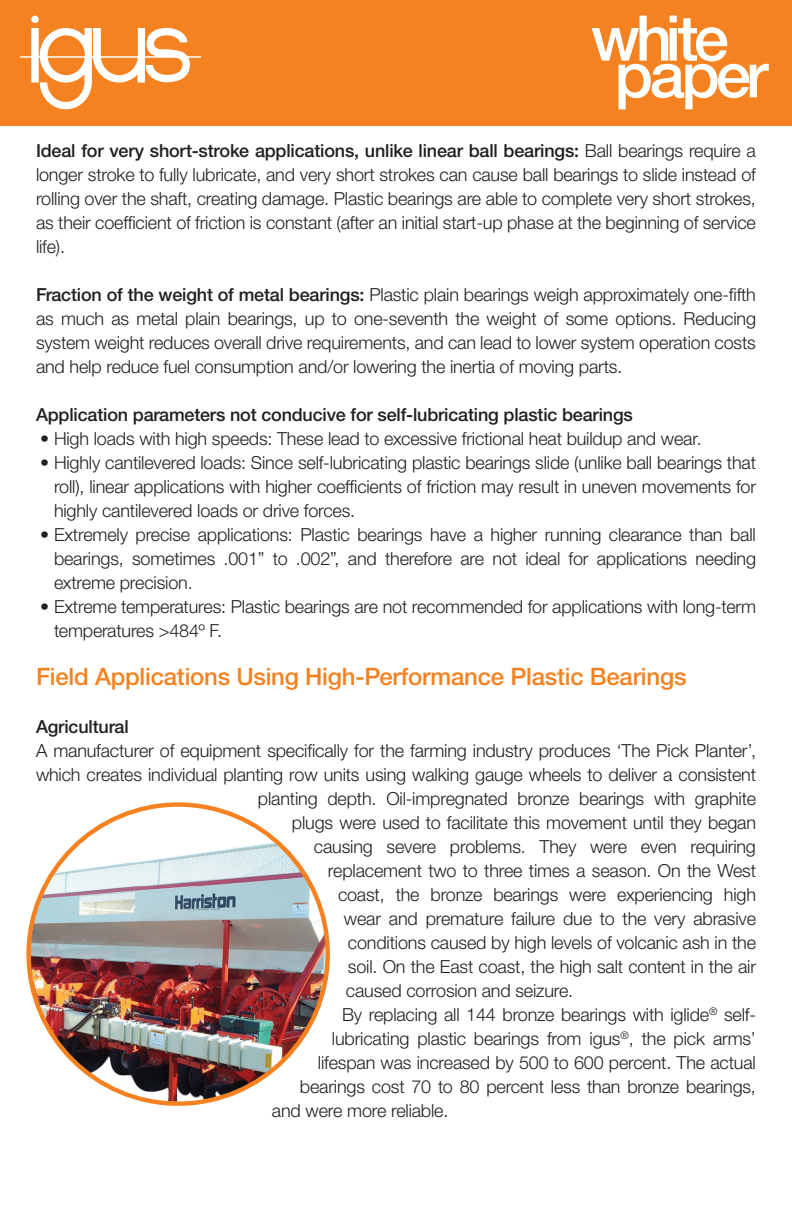
<style>
.page{position:relative;width:792px;height:1224px;background:#fff}
.page>*{position:absolute;margin:0;border:0;box-sizing:border-box;transform-origin:0 0}
.t1{font:500 24px "Helvetica Neue LTW1 G";letter-spacing:-.01em;color:#f58220}
.t2{font:300 18px/24px "Helvetica Neue LTW1 G";letter-spacing:-.01em;color:#231f20;text-align:justify}
.t3{font:500 18px "Helvetica Neue LTW1 G";letter-spacing:-.01em;color:#231f20}
.s1{font-weight:500}
</style>
<div class="page">
<div style="left:0;top:0;width:792px;height:125px;background:#f58220"></div>
<div style="left:31px;top:16px;width:8px;height:7px;background:#fff;border-radius:50%"></div>
<svg style="left:20px;top:28px;width:181px;height:81px"></svg>
<svg style="left:592px;top:16px;width:177px;height:93px"></svg>
<img style="left:31px;top:815px;width:297px;height:287px">
<p class="t2" style="left:36px;top:138px;width:721px"><span class="s1">Ideal for very short-stroke applications, unlike linear ball bearings:</span> Ball bearings require a longer stroke to fully lubricate, and very short strokes can cause ball bearings to slide instead of rolling over the shaft, creating damage. Plastic bearings are able to complete very short strokes, as their coefficient of friction is constant (after an initial start-up phase at the beginning of service life).</p>
<p class="t2" style="left:36px;top:282px;width:722px"><span class="s1">Fraction of the weight of metal bearings:</span> Plastic plain bearings weigh approximately one-fifth as much as metal plain bearings, up to one-seventh the weight of some options. Reducing system weight reduces overall drive requirements, and can lead to lower system operation costs and help reduce fuel consumption and/or lowering the inertia of moving parts.</p>
<p class="t3" style="left:36px;top:404px;width:598px">Application parameters not conducive for self-lubricating plastic bearings</p>
<p class="t2" style="left:40px;top:426px;width:663px">• High loads with high speeds: These lead to excessive frictional heat buildup and wear.</p>
<p class="t2" style="left:54px;top:450px;width:704px;text-indent:-14px">• Highly cantilevered loads: Since self-lubricating plastic bearings slide (unlike ball bearings that roll), linear applications with higher coefficients of friction may result in uneven movements for highly cantilevered loads or drive forces.</p>
<p class="t2" style="left:54px;top:522px;width:704px;text-indent:-14px">• Extremely precise applications: Plastic bearings have a higher running clearance than ball bearings, sometimes .001” to .002”, and therefore are not ideal for applications needing extreme precision.</p>
<p class="t2" style="left:54px;top:594px;width:704px;text-indent:-14px">• Extreme temperatures: Plastic bearings are not recommended for applications with long-term temperatures &gt;484º F.</p>
<h1 class="t1" style="left:36px;top:662px;width:652px">Field Applications Using High-Performance Plastic Bearings</h1>
<p class="t3" style="left:36px;top:716px;width:94px">Agricultural</p>
<p class="t2" style="left:36px;top:738px;width:722px">A manufacturer of equipment specifically for the farming industry produces ‘The Pick Planter’,</p>
<p class="t2" style="left:36px;top:762px;width:721px">which creates individual planting row units using walking gauge wheels to deliver a consistent</p>
<p class="t2" style="left:258px;top:786px;width:500px">planting depth. Oil-impregnated bronze bearings with graphite</p>
<p class="t2" style="left:292px;top:810px;width:466px">plugs were used to facilitate this movement until they began</p>
<p class="t2" style="left:314px;top:834px;width:444px">causing severe problems. They were even requiring</p>
<p class="t2" style="left:328px;top:858px;width:430px">replacement two to three times a season. On the West</p>
<p class="t2" style="left:338px;top:882px;width:419px">coast, the bronze bearings were experiencing high</p>
<p class="t2" style="left:344px;top:906px;width:414px">wear and premature failure due to the very abrasive</p>
<p class="t2" style="left:348px;top:930px;width:410px">conditions caused by high levels of volcanic ash in the</p>
<p class="t2" style="left:348px;top:954px;width:410px">soil. On the East coast, the high salt content in the air</p>
<p class="t2" style="left:346px;top:978px;width:229px">caused corrosion and seizure.</p>
<p class="t2" style="left:342px;top:1002px;width:415px">By replacing all 144 bronze bearings with iglide<sup>®</sup> self-</p>
<p class="t2" style="left:332px;top:1026px;width:426px">lubricating plastic bearings from igus<sup>®</sup>, the pick arms’</p>
<p class="t2" style="left:318px;top:1050px;width:439px">lifespan was increased by 500 to 600 percent. The actual</p>
<p class="t2" style="left:300px;top:1074px;width:457px">bearings cost 70 to 80 percent less than bronze bearings,</p>
<p class="t2" style="left:272px;top:1098px;width:178px">and were more reliable.</p>
</div>
